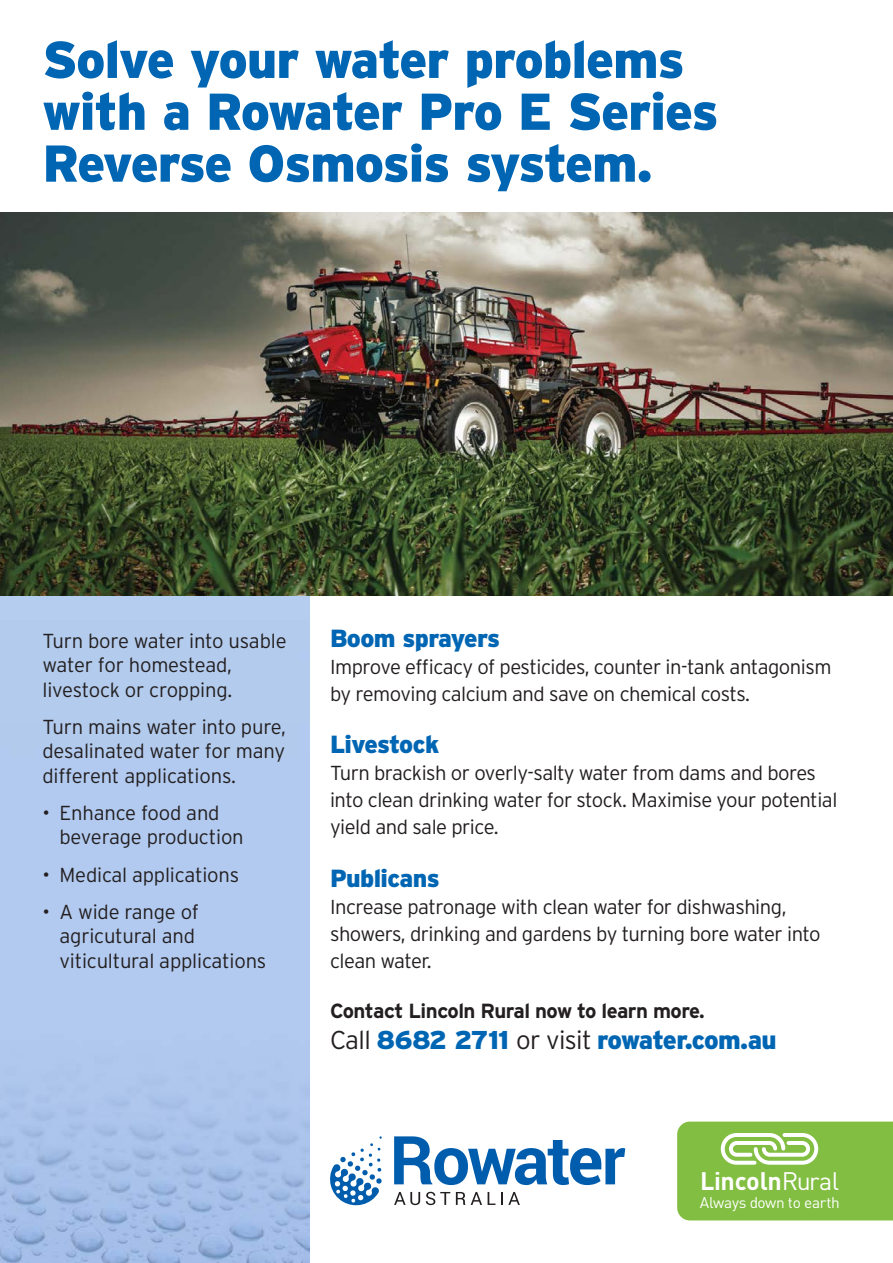
<style>
.page{position:relative;width:893px;height:1263px;background:#fff}
.page>*{position:absolute;margin:0;border:0;box-sizing:border-box;transform-origin:0 0}
.text{font:900 51.75px/51.9px "Interstate";letter-spacing:-.02em;color:#0066b3}
.text-2{font:900 25.8px "Interstate";letter-spacing:-.025em;color:#0066b3}
.t1{font:700 25.05px "DIN";letter-spacing:-.01em;color:#fff}
.front_subhead{font:900 24.75px "Interstate";letter-spacing:-.025em;color:#0066b3}
.text-3{font:700 20.4px "Interstate";letter-spacing:-.025em;color:#231f20}
.front_text{font:300 20.25px/27px "Interstate";letter-spacing:-.025em;color:#231f20}
.benefit_bullet_level_1{font:300 20.25px/24.5px "Interstate";letter-spacing:-.01em;color:#231f20}
.t2{font:15.45px "DIN";letter-spacing:-.015em;color:#fff}
.s1{font-weight:300;color:#231f20}
.s2{font-weight:400}
</style>
<div class="page">
<img style="left:0;top:595px;width:309px;height:668px">
<svg style="left:394px;top:1136px;width:231px;height:49px"></svg>
<svg style="left:394px;top:1192px;width:26px;height:13px"></svg>
<svg style="left:426px;top:1192px;width:24px;height:13px"></svg>
<svg style="left:456px;top:1192px;width:9px;height:13px"></svg>
<svg style="left:471px;top:1192px;width:11px;height:13px"></svg>
<svg style="left:488px;top:1192px;width:7px;height:13px"></svg>
<svg style="left:501px;top:1192px;width:19px;height:13px"></svg>
<svg style="left:330px;top:1136px;width:52px;height:69px"></svg>
<svg style="left:677px;top:1121px;width:216px;height:99px;background:#8bc350"></svg>
<img style="left:0;top:213px;width:893px;height:382px">
<p class="text" style="left:43px;top:33px;width:677px">Solve your water problems with a Rowater Pro E Series<br>Reverse Osmosis system.</p>
<p class="benefit_bullet_level_1" style="left:43px;top:628px;width:246px">Turn bore water into usable water for homestead, livestock or cropping.</p>
<p class="benefit_bullet_level_1" style="left:43px;top:714px;width:245px;text-align:justify">Turn mains water into pure, desalinated water for many different applications.</p>
<p class="front_text" style="left:60px;top:800px;width:186px;line-height:24.5px;text-indent:-17px">• Enhance food and beverage production</p>
<p class="front_text" style="left:43px;top:861px;width:198px">• Medical applications</p>
<p class="front_text" style="left:60px;top:899px;width:208px;line-height:24.5px;text-indent:-17px">• A wide range of agricutural and viticultural applications</p>
<p class="front_subhead" style="left:330px;top:623px;width:171px">Boom sprayers</p>
<p class="front_text" style="left:330px;top:653px;width:503px">Improve efficacy of pesticides, counter in‑tank antagonism by removing calcium and save on chemical costs.</p>
<p class="front_subhead" style="left:330px;top:730px;width:111px">Livestock</p>
<p class="front_text" style="left:330px;top:760px;width:509px">Turn brackish or overly‑salty water from dams and bores into clean drinking water for stock. Maximise your potential yield and sale price.</p>
<p class="front_subhead" style="left:330px;top:863px;width:111px">Publicans</p>
<p class="front_text" style="left:330px;top:893px;width:492px">Increase patronage with clean water for dishwashing, showers, drinking and gardens by turning bore water into clean water.</p>
<p class="text-3" style="left:330px;top:998px;width:376px">Contact Lincoln Rural now to learn more.</p>
<p class="text-2" style="left:330px;top:1024px;width:448px"><span class="s1">Call</span> 8682 2711 <span class="s1">or visit</span> rowater.com.au</p>
<p class="t1" style="left:700px;top:1164px;width:141px">Lincoln<span class="s2">Rural</span></p>
<p class="t2" style="left:700px;top:1194px;width:142px">Always down to earth</p>
</div>
